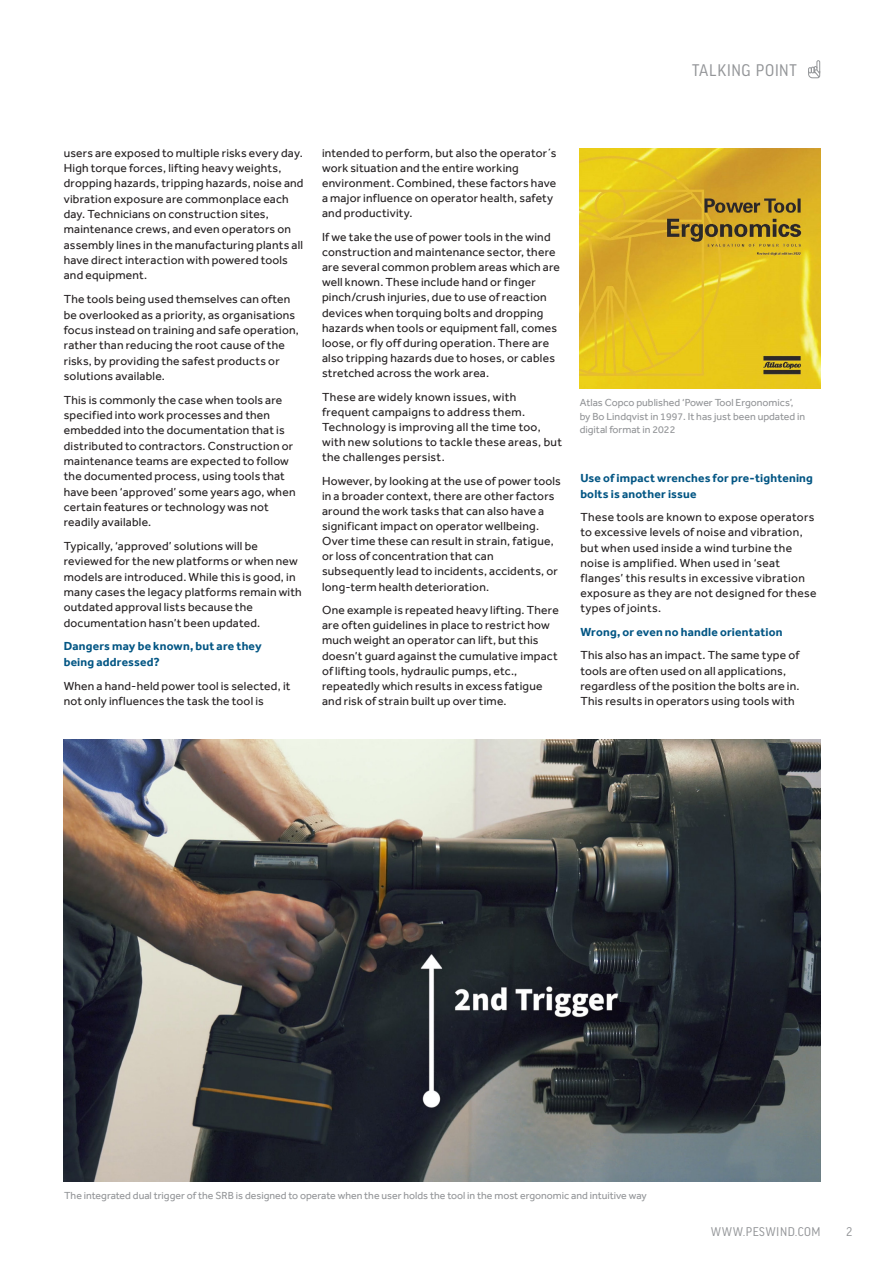
<style>
.page{position:relative;width:893px;height:1263px;background:#fff}
.page>*{position:absolute;margin:0;border:0;box-sizing:border-box;transform-origin:0 0}
.Page_head_2015{font:18px "Good Headline Pro Narr";letter-spacing:.03em;color:#939598}
.t1{font:13.5px "Good Headline Pro Narr";letter-spacing:.035em;color:#939598}
.Body_Copy_2015{font:12px/15.1px "Effra";letter-spacing:.015em;color:#231f20}
.Body_Copy_2015-2{font:700 12px/15.3px "Effra";letter-spacing:.015em;color:#035684}
.CAPTIONS{font:10.5px/13.5px "Effra";color:#939598}
</style>
<div class="page">
<svg style="left:808px;top:60px;width:13px;height:19px"></svg>
<img style="left:64px;top:740px;width:757px;height:441px">
<img style="left:580px;top:149px;width:240px;height:240px">
<p class="Page_head_2015" style="left:692px;top:61px;width:106px">TALKING POINT</p>
<p class="Body_Copy_2015" style="left:64px;top:145px;width:241px">users are exposed to multiple risks every day.<br>High torque forces, lifting heavy weights, dropping hazards, tripping hazards, noise and vibration exposure are commonplace each day. Technicians on construction sites, maintenance crews, and even operators on assembly lines in the manufacturing plants all have direct interaction with powered tools and equipment.</p>
<p class="Body_Copy_2015" style="left:64px;top:291px;width:237px">The tools being used themselves can often be overlooked as a priority, as organisations focus instead on training and safe operation, rather than reducing the root cause of the risks, by providing the safest products or solutions available.</p>
<p class="Body_Copy_2015" style="left:64px;top:392px;width:233px">This is commonly the case when tools are specified into work processes and then embedded into the documentation that is distributed to contractors. Construction or maintenance teams are expected to follow the documented process, using tools that have been ‘approved’ some years ago, when certain features or technology was not readily available.</p>
<p class="Body_Copy_2015" style="left:64px;top:538px;width:240px">Typically, ‘approved’ solutions will be reviewed for the new platforms or when new models are introduced. While this is good, in many cases the legacy platforms remain with outdated approval lists because the documentation hasn’t been updated.</p>
<p class="Body_Copy_2015-2" style="left:64px;top:639px;width:199px">Dangers may be known, but are they being addressed?</p>
<p class="Body_Copy_2015" style="left:64px;top:678px;width:228px">When a hand-held power tool is selected, it not only influences the task the tool is</p>
<p class="Body_Copy_2015" style="left:322px;top:145px;width:236px">intended to perform, but also the operator´s work situation and the entire working environment. Combined, these factors have a major influence on operator health, safety and productivity.</p>
<p class="Body_Copy_2015" style="left:322px;top:229px;width:239px">If we take the use of power tools in the wind construction and maintenance sector, there are several common problem areas which are well known. These include hand or finger pinch/crush injuries, due to use of reaction devices when torquing bolts and dropping hazards when tools or equipment fall, comes loose, or fly off during operation. There are also tripping hazards due to hoses, or cables stretched across the work area.</p>
<p class="Body_Copy_2015" style="left:322px;top:389px;width:241px">These are widely known issues, with frequent campaigns to address them.<br>Technology is improving all the time too, with new solutions to tackle these areas, but the challenges persist.</p>
<p class="Body_Copy_2015" style="left:322px;top:473px;width:240px">However, by looking at the use of power tools in a broader context, there are other factors around the work tasks that can also have a significant impact on operator wellbeing.<br>Over time these can result in strain, fatigue, or loss of concentration that can subsequently lead to incidents, accidents, or long-term health deterioration.</p>
<p class="Body_Copy_2015" style="left:322px;top:602px;width:238px">One example is repeated heavy lifting. There are often guidelines in place to restrict how much weight an operator can lift, but this doesn’t guard against the cumulative impact of lifting tools, hydraulic pumps, etc., repeatedly which results in excess fatigue and risk of strain built up over time.</p>
<p class="CAPTIONS" style="left:580px;top:396px;width:227px">Atlas Copco published ‘Power Tool Ergonomics’, by Bo Lindqvist in 1997. It has just been updated in digital format in 2022</p>
<p class="Body_Copy_2015-2" style="left:580px;top:471px;width:234px">Use of impact wrenches for pre-tightening bolts is another issue</p>
<p class="Body_Copy_2015" style="left:580px;top:509px;width:238px">These tools are known to expose operators to excessive levels of noise and vibration, but when used inside a wind turbine the noise is amplified. When used in ‘seat flanges’ this results in excessive vibration exposure as they are not designed for these types of joints.</p>
<p class="Body_Copy_2015-2" style="left:580px;top:624px;width:204px">Wrong, or even no handle orientation</p>
<p class="Body_Copy_2015" style="left:580px;top:648px;width:221px">This also has an impact. The same type of tools are often used on all applications, regardless of the position the bolts are in.<br>This results in operators using tools with</p>
<p class="CAPTIONS" style="left:64px;top:1189px;width:584px">The integrated dual trigger of the SRB is designed to operate when the user holds the tool in the most ergonomic and intuitive way</p>
<p class="t1" style="left:711px;top:1225px;width:111px">WWW.PESWIND.COM</p>
<p class="t1" style="left:846px;top:1225px;width:8px">2</p>
</div>
